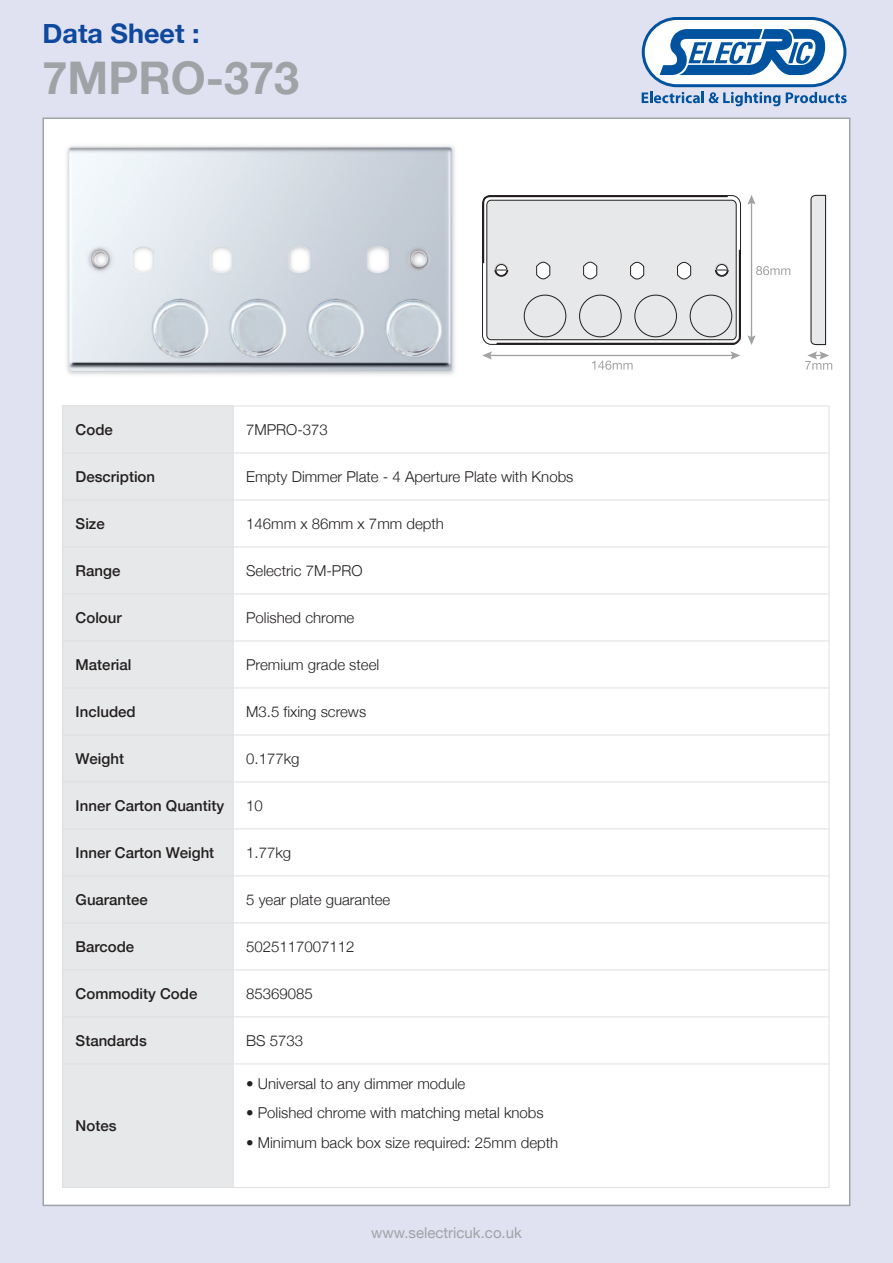
<style>
.page{position:relative;width:893px;height:1263px;background:#e1e2f1}
.page>*{position:absolute;margin:0;border:0;box-sizing:border-box;transform-origin:0 0}
.t1{font:700 45px "Helvetica Neue";color:#9fa3a6}
.t2{font:700 27px "Helvetica Neue";color:#0f499d}
.t3{font:300 15px "Helvetica Neue";color:#231f20}
.t4{font:500 15px "Helvetica Neue";color:#231f20}
.t5{font:15px "Helvetica Neue";color:#9fa3a6}
</style>
<div class="page">
<div style="left:44px;top:119px;width:805px;height:1086px;background:#fff"></div>
<svg style="left:642px;top:17px;width:205px;height:89px"></svg>
<img style="left:66px;top:145px;width:389px;height:230px">
<img style="left:69px;top:147px;width:383px;height:224px">
<svg style="left:805px;top:351px;width:27px;height:19px"></svg>
<svg style="left:810px;top:195px;width:16px;height:150px;background:#cdcdce"></svg>
<svg style="left:482px;top:195px;width:308px;height:175px"></svg>
<div style="left:524px;top:295px;width:42px;height:42px;background:#e7e8e9;border-radius:50%"></div>
<div style="left:524px;top:295px;width:42px;height:42px;border:1px solid #231f20;border-radius:50%"></div>
<div style="left:580px;top:295px;width:41px;height:42px;background:#e7e8e9;border-radius:50%"></div>
<div style="left:579px;top:295px;width:42px;height:42px;border:1px solid #231f20;border-radius:50%"></div>
<div style="left:635px;top:295px;width:41px;height:42px;background:#e7e8e9;border-radius:50%"></div>
<div style="left:635px;top:295px;width:42px;height:42px;border:1px solid #231f20;border-radius:50%"></div>
<div style="left:690px;top:295px;width:42px;height:42px;background:#e7e8e9;border-radius:50%"></div>
<div style="left:690px;top:295px;width:42px;height:42px;border:1px solid #231f20;border-radius:50%"></div>
<div style="left:62px;top:406px;width:171px;height:47px;background:#e7e8e9"></div>
<div style="left:62px;top:453px;width:171px;height:47px;background:#e7e8e9"></div>
<div style="left:62px;top:500px;width:171px;height:47px;background:#e7e8e9"></div>
<div style="left:62px;top:547px;width:171px;height:47px;background:#e7e8e9"></div>
<div style="left:62px;top:594px;width:171px;height:47px;background:#e7e8e9"></div>
<div style="left:62px;top:641px;width:171px;height:47px;background:#e7e8e9"></div>
<div style="left:62px;top:688px;width:171px;height:47px;background:#e7e8e9"></div>
<div style="left:62px;top:735px;width:171px;height:47px;background:#e7e8e9"></div>
<div style="left:62px;top:782px;width:171px;height:47px;background:#e7e8e9"></div>
<div style="left:62px;top:829px;width:171px;height:47px;background:#e7e8e9"></div>
<div style="left:62px;top:876px;width:171px;height:47px;background:#e7e8e9"></div>
<div style="left:62px;top:923px;width:171px;height:47px;background:#e7e8e9"></div>
<div style="left:62px;top:970px;width:171px;height:47px;background:#e7e8e9"></div>
<div style="left:62px;top:1017px;width:171px;height:47px;background:#e7e8e9"></div>
<div style="left:62px;top:1064px;width:171px;height:124px;background:#e7e8e9"></div>
<hr style="left:62px;top:406px;width:1px;height:782px;background:#dedfe0">
<hr style="left:233px;top:406px;width:1px;height:782px;background:#dedfe0">
<hr style="left:829px;top:406px;width:1px;height:782px;background:#dedfe0">
<hr style="left:62px;top:406px;width:767px;height:1px;background:#dedfe0">
<hr style="left:62px;top:453px;width:767px;height:1px;background:#dedfe0">
<hr style="left:62px;top:500px;width:767px;height:1px;background:#dedfe0">
<hr style="left:62px;top:547px;width:767px;height:1px;background:#dedfe0">
<hr style="left:62px;top:594px;width:767px;height:1px;background:#dedfe0">
<hr style="left:62px;top:641px;width:767px;height:1px;background:#dedfe0">
<hr style="left:62px;top:688px;width:767px;height:1px;background:#dedfe0">
<hr style="left:62px;top:735px;width:767px;height:1px;background:#dedfe0">
<hr style="left:62px;top:782px;width:767px;height:1px;background:#dedfe0">
<hr style="left:62px;top:829px;width:767px;height:1px;background:#dedfe0">
<hr style="left:62px;top:876px;width:767px;height:1px;background:#dedfe0">
<hr style="left:62px;top:923px;width:767px;height:1px;background:#dedfe0">
<hr style="left:62px;top:970px;width:767px;height:1px;background:#dedfe0">
<hr style="left:62px;top:1017px;width:767px;height:1px;background:#dedfe0">
<hr style="left:62px;top:1064px;width:767px;height:1px;background:#dedfe0">
<hr style="left:62px;top:1187px;width:767px;height:1px;background:#dedfe0">
<h2 class="t2" style="left:43px;top:17px;width:159px">Data Sheet :</h2>
<h1 class="t1" style="left:43px;top:50px;width:258px">7MPRO-373</h1>
<p class="t4" style="left:76px;top:420px;width:39px">Code</p>
<p class="t3" style="left:246px;top:421px;width:83px">7MPRO-373</p>
<p class="t4" style="left:76px;top:467px;width:81px">Description</p>
<p class="t3" style="left:246px;top:468px;width:329px">Empty Dimmer Plate - 4 Aperture Plate with Knobs</p>
<p class="t4" style="left:76px;top:514px;width:31px">Size</p>
<p class="t3" style="left:246px;top:515px;width:199px">146mm x 86mm x 7mm depth</p>
<p class="t4" style="left:76px;top:561px;width:46px">Range</p>
<p class="t3" style="left:246px;top:562px;width:118px">Selectric 7M-PRO</p>
<p class="t4" style="left:76px;top:608px;width:48px">Colour</p>
<p class="t3" style="left:246px;top:609px;width:110px">Polished chrome</p>
<p class="t4" style="left:76px;top:655px;width:57px">Material</p>
<p class="t3" style="left:246px;top:656px;width:135px">Premium grade steel</p>
<p class="t4" style="left:76px;top:702px;width:62px">Included</p>
<p class="t3" style="left:246px;top:703px;width:122px">M3.5 fixing screws</p>
<p class="t4" style="left:76px;top:749px;width:50px">Weight</p>
<p class="t3" style="left:246px;top:749px;width:55px">0.177kg</p>
<p class="t4" style="left:76px;top:796px;width:150px">Inner Carton Quantity</p>
<p class="t3" style="left:246px;top:796px;width:18px">10</p>
<p class="t4" style="left:76px;top:843px;width:140px">Inner Carton Weight</p>
<p class="t3" style="left:246px;top:843px;width:47px">1.77kg</p>
<p class="t4" style="left:76px;top:890px;width:74px">Guarantee</p>
<p class="t3" style="left:246px;top:890px;width:146px">5 year plate guarantee</p>
<p class="t4" style="left:76px;top:937px;width:60px">Barcode</p>
<p class="t3" style="left:246px;top:937px;width:110px">5025117007112</p>
<p class="t4" style="left:76px;top:984px;width:123px">Commodity Code</p>
<p class="t3" style="left:246px;top:984px;width:68px">85369085</p>
<p class="t4" style="left:76px;top:1031px;width:73px">Standards</p>
<p class="t3" style="left:246px;top:1031px;width:58px">BS 5733</p>
<p class="t4" style="left:76px;top:1117px;width:42px">Notes</p>
<p class="t3" style="left:246px;top:1075px;width:221px">• Universal to any dimmer module</p>
<p class="t3" style="left:246px;top:1103px;width:299px">• Polished chrome with matching metal knobs</p>
<p class="t3" style="left:246px;top:1133px;width:314px">• Minimum back box size required: 25mm depth</p>
<p class="t5" style="left:371px;top:1224px;width:152px">www.selectricuk.co.uk</p>
</div>
